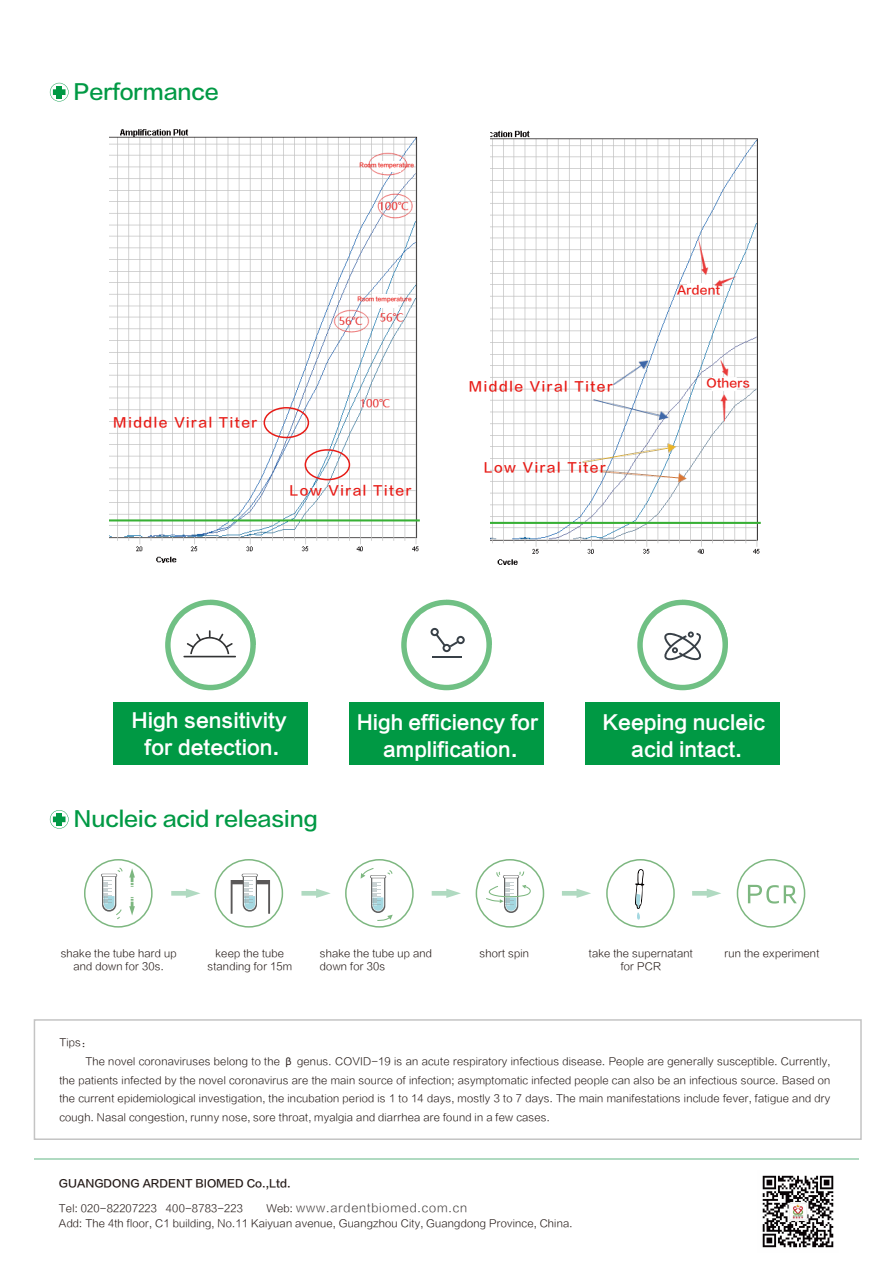
<style>
.page{position:relative;width:893px;height:1263px;background:#fff}
.page>*{position:absolute;margin:0;border:0;box-sizing:border-box;transform-origin:0 0}
.t1{font:21px "FZLTZHJW GB1 0";color:#094}
.t2{font:19.5px/27.5px "FZLTCHJW GB1 0";color:#fff;text-align:center}
.t3{font:13.05px "FZLTZHJW GB1 0";letter-spacing:.12em;color:#e71b16}
.t4{font:12px "FZLTXHK";letter-spacing:.05em;color:#44403f}
.t5{font:11.55px "FZLTZHJW GB1 0";letter-spacing:.02em;color:#e71b16}
.t6{font:10.5px/12.6px "FZLTXHK";color:#221815;text-align:center}
.t7{font:10.5px "FZLTZHJW GB1 0";color:#221815}
.t8{font:5.85px "FZLTZHJW GB1 0";color:#e71b16;scale:.92 1}
.s1{font-size:10.5px;color:#221815}
</style>
<div class="page">
<div style="left:606px;top:859px;width:69px;height:69px;border:2px solid #7db780;border-radius:50%"></div>
<svg style="left:635px;top:869px;width:9px;height:51px"></svg>
<div style="left:737px;top:859px;width:68px;height:69px;border:2px solid #7db780;border-radius:50%"></div>
<svg style="left:748px;top:885px;width:49px;height:18px"></svg>
<svg style="left:171px;top:889px;width:29px;height:9px"></svg>
<svg style="left:301px;top:889px;width:30px;height:9px"></svg>
<svg style="left:432px;top:889px;width:29px;height:9px"></svg>
<svg style="left:562px;top:889px;width:29px;height:9px"></svg>
<svg style="left:692px;top:889px;width:29px;height:9px"></svg>
<svg style="left:129px;top:868px;width:6px;height:19px"></svg>
<svg style="left:129px;top:897px;width:6px;height:18px"></svg>
<div style="left:84px;top:859px;width:69px;height:69px;border:2px solid #7db780;border-radius:50%"></div>
<hr style="left:101px;top:874px;width:16px;height:3px;background:#5f5f5f;border-radius:2px">
<svg style="left:102px;top:867px;width:21px;height:53px"></svg>
<div style="left:345px;top:859px;width:69px;height:69px;border:2px solid #7db780;border-radius:50%"></div>
<svg style="left:361px;top:868px;width:32px;height:53px"></svg>
<hr style="left:370px;top:875px;width:16px;height:3px;background:#5f5f5f;border-radius:2px">
<hr style="left:371px;top:875px;width:14px;height:3px;background:#fff">
<div style="left:215px;top:859px;width:68px;height:69px;border:2px solid #7db780;border-radius:50%"></div>
<svg style="left:231px;top:874px;width:39px;height:40px"></svg>
<div style="left:476px;top:859px;width:68px;height:69px;border:2px solid #7db780;border-radius:50%"></div>
<svg style="left:483px;top:870px;width:51px;height:43px"></svg>
<svg style="left:50px;top:810px;width:19px;height:19px"></svg>
<img style="left:762px;top:1175px;width:72px;height:73px">
<hr style="left:34px;top:1158px;width:825px;height:2px;background:#b0dac1">
<svg style="left:50px;top:83px;width:19px;height:18px"></svg>
<img style="left:110px;top:129px;width:310px;height:433px">
<div style="left:264px;top:407px;width:45px;height:31px;border:2px solid #e71b16;border-radius:50%"></div>
<div style="left:305px;top:449px;width:45px;height:31px;border:2px solid #e71b16;border-radius:50%"></div>
<img style="left:490px;top:130px;width:271px;height:435px">
<img style="left:594px;top:351px;width:83px;height:76px">
<img style="left:583px;top:438px;width:111px;height:50px">
<div style="left:113px;top:702px;width:195px;height:63px;background:#094"></div>
<svg style="left:165px;top:600px;width:91px;height:90px"></svg>
<hr style="left:183px;top:656px;width:53px;height:1px;background:#323334">
<div style="left:34px;top:1019px;width:828px;height:121px;border:2px solid #c4c4c4"></div>
<div style="left:712px;top:377px;width:24px;height:14px;background:#fff"></div>
<svg style="left:401px;top:600px;width:91px;height:90px"></svg>
<hr style="left:432px;top:656px;width:29px;height:2px;background:#384047">
<div style="left:349px;top:702px;width:194px;height:63px;background:#094"></div>
<svg style="left:637px;top:600px;width:91px;height:90px"></svg>
<div style="left:585px;top:702px;width:195px;height:63px;background:#094"></div>
<div style="left:687px;top:283px;width:25px;height:12px;background:#fff"></div>
<div style="left:372px;top:294px;width:26px;height:14px;background:#fff"></div>
<div style="left:377px;top:161px;width:23px;height:11px;background:#fff"></div>
<h1 class="t1" style="left:73px;top:80px;width:147px">Performance</h1>
<p class="t8" style="left:360px;top:162px;width:61px">Room temperature</p>
<p class="t8" style="left:357px;top:296px;width:61px">Room temperature</p>
<p class="t3" style="left:114px;top:415px;width:145px">Middle Viral Titer</p>
<p class="t3" style="left:289px;top:484px;width:123px">Low Viral Titer</p>
<p class="t5" style="left:677px;top:284px;width:44px">Ardent</p>
<p class="t3" style="left:469px;top:379px;width:145px">Middle Viral Titer</p>
<p class="t5" style="left:706px;top:377px;width:45px">Others</p>
<p class="t3" style="left:484px;top:460px;width:123px">Low Viral Titer</p>
<h2 class="t2" style="left:132px;top:706px;width:157px">High sensitivity for detection.</h2>
<h1 class="t1" style="left:73px;top:808px;width:246px">Nucleic acid releasing</h1>
<h2 class="t2" style="left:357px;top:709px;width:183px">High efficiency for amplification.</h2>
<h2 class="t2" style="left:603px;top:709px;width:164px">Keeping nucleic acid intact.</h2>
<p class="t6" style="left:61px;top:947px;width:118px">shake the tube hard up and down for 30s.</p>
<p class="t6" style="left:207px;top:947px;width:86px">keep the tube standing for 15m</p>
<p class="t6" style="left:320px;top:947px;width:114px;text-align:left">shake the tube up and down for 30s</p>
<p class="t6" style="left:479px;top:947px;width:51px">short spin</p>
<p class="t6" style="left:589px;top:947px;width:106px">take the supernatant for PCR</p>
<p class="t6" style="left:724px;top:947px;width:96px">run the experiment</p>
<p class="t6" style="left:59px;top:1037px;width:34px">Tips：</p>
<p class="t6" style="left:85px;top:1055px;width:747px">The novel coronaviruses belong to the β genus. COVID-19 is an acute respiratory infectious disease. People are generally susceptible. Currently,</p>
<p class="t6" style="left:59px;top:1074px;width:772px">the patients infected by the novel coronavirus are the main source of infection; asymptomatic infected people can also be an infectious source. Based on</p>
<p class="t6" style="left:59px;top:1092px;width:773px">the current epidemiological investigation, the incubation period is 1 to 14 days, mostly 3 to 7 days. The main manifestations include fever, fatigue and dry</p>
<p class="t6" style="left:59px;top:1111px;width:492px">cough. Nasal congestion, runny nose, sore throat, myalgia and diarrhea are found in a few cases.</p>
<p class="t7" style="left:59px;top:1177px;width:233px">GUANGDONG ARDENT BIOMED Co.,Ltd.</p>
<p class="t6" style="left:59px;top:1202px;width:186px">Tel: 020-82207223 400-8783-223</p>
<p class="t4" style="left:266px;top:1201px;width:203px"><span class="s1">Web:</span> www.ardentbiomed.com.cn</p>
<p class="t6" style="left:59px;top:1217px;width:515px">Add: The 4th floor, C1 building, No.11 Kaiyuan avenue, Guangzhou City, Guangdong Province, China.</p>
</div>
